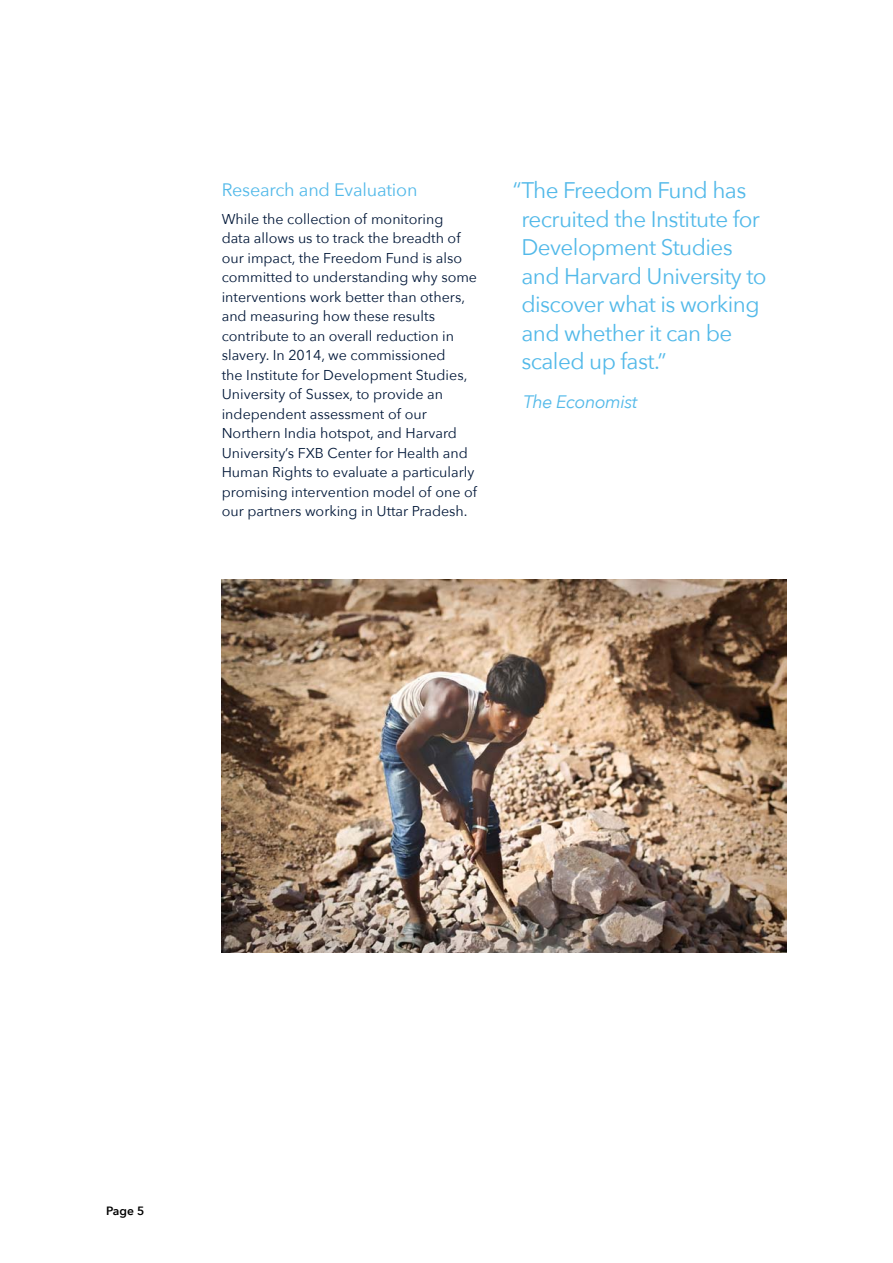
<style>
.page{position:relative;width:893px;height:1263px;background:#fff}
.page>*{position:absolute;margin:0;border:0;box-sizing:border-box;transform-origin:0 0}
.t1{font:22.5px/28.5px "Avenir Next";letter-spacing:-.025em;color:#52b9e9}
.t2{font:18px "Avenir Next";letter-spacing:-.01em;color:#52b9e9}
.t3{font:italic 18px "Avenir Next";letter-spacing:-.025em;color:#52b9e9}
.t4{font:14.25px/19.5px "Avenir Next";color:#001738}
.t5{font:600 12px "Avenir Next";color:#000}
</style>
<div class="page">
<img style="left:222px;top:579px;width:565px;height:374px">
<p class="t2" style="left:222px;top:174px;width:197px">Research and Evaluation</p>
<p class="t4" style="left:222px;top:209px;width:257px">While the collection of monitoring<br>data allows us to track the breadth of our impact, the Freedom Fund is also committed to understanding why some interventions work better than others, and measuring how these results contribute to an overall reduction in slavery. In 2014, we commissioned<br>the Institute for Development Studies, University of Sussex, to provide an independent assessment of our Northern India hotspot, and Harvard University’s FXB Center for Health and Human Rights to evaluate a particularly promising intervention model of one of our partners working in Uttar Pradesh.</p>
<h1 class="t1" style="left:521px;top:175px;width:247px;text-indent:-9px">“The Freedom Fund has recruited the Institute for<br>Development Studies and Harvard University to discover what is working and whether it can be scaled up fast.”</h1>
<p class="t3" style="left:523px;top:386px;width:116px">The Economist</p>
<p class="t5" style="left:106px;top:1200px;width:40px">Page 5</p>
</div>
